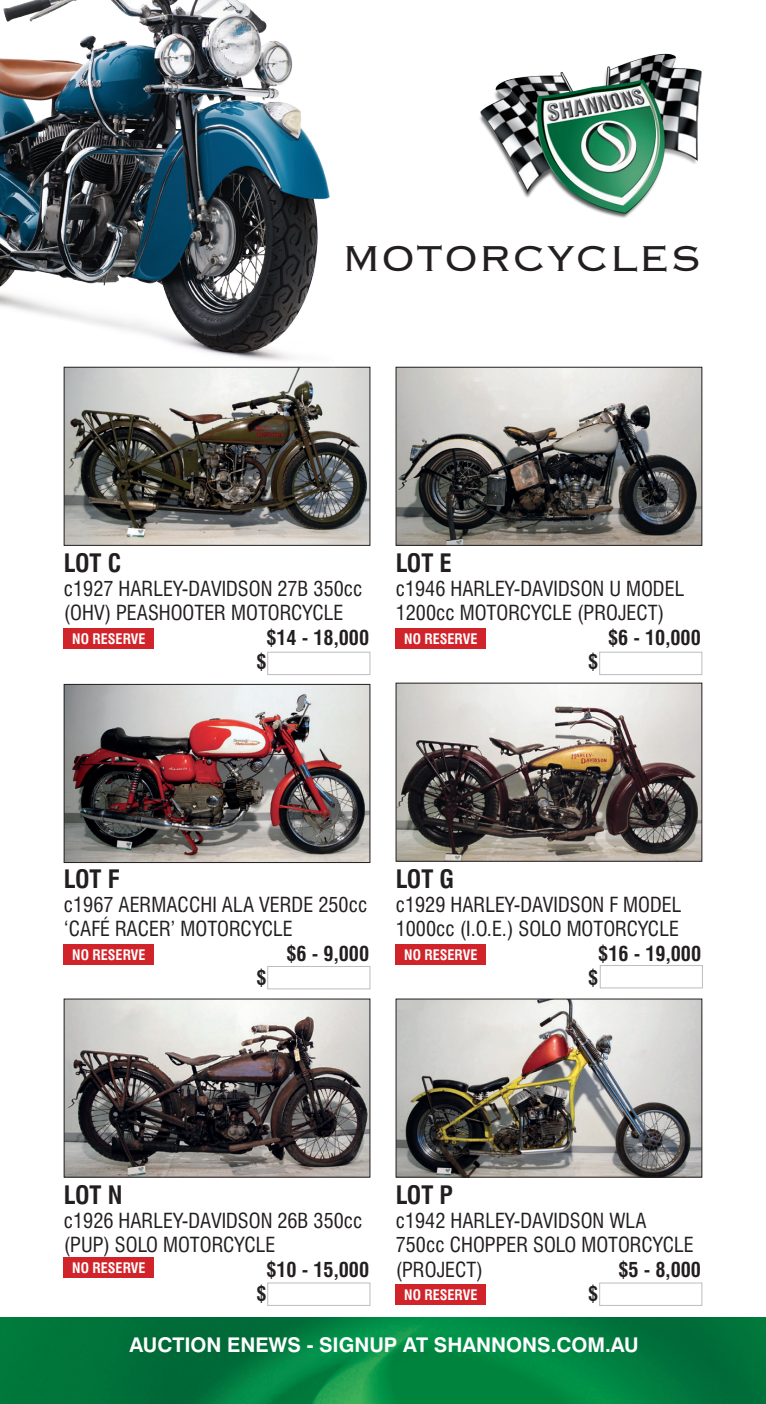
<style>
.page{position:relative;width:766px;height:1404px;background:#fff}
.page>*{position:absolute;margin:0;border:0;box-sizing:border-box;transform-origin:0 0}
.t1{font:300 47.25px "Copperplate";color:#231f20}
.t2{font:700 condensed 24.75px "Swiss 721 BT";color:#231f20}
.t3{font:condensed 20.25px/24.3px "Swiss 721 BT";color:#231f20}
.t4{font:700 condensed 20.25px/24.3px "Swiss 721 BT";color:#231f20}
.t5{font:700 20.25px "Swiss 721 BT";color:#fff}
.t6{font:700 condensed 14.17px "Swiss 721 BT";color:#fff}
</style>
<div class="page">
<img style="left:0;top:1317px;width:765px;height:86px">
<img style="left:397px;top:684px;width:303px;height:175px">
<img style="left:66px;top:686px;width:302px;height:174px">
<div style="left:64px;top:684px;width:306px;height:178px;border:1px solid #231f20"></div>
<div style="left:267px;top:966px;width:103px;height:23px;border:1px solid #bcbdc0"></div>
<div style="left:599px;top:965px;width:103px;height:23px;border:1px solid #bcbdc0"></div>
<img style="left:66px;top:392px;width:302px;height:151px">
<img style="left:397px;top:369px;width:303px;height:174px">
<div style="left:395px;top:367px;width:307px;height:178px;border:1px solid #231f20"></div>
<img style="left:66px;top:1000px;width:302px;height:175px">
<img style="left:397px;top:1000px;width:303px;height:175px">
<div style="left:599px;top:1282px;width:103px;height:23px;border:1px solid #bcbdc0"></div>
<div style="left:267px;top:1282px;width:103px;height:23px;border:1px solid #bcbdc0"></div>
<div style="left:267px;top:652px;width:103px;height:22px;border:1px solid #bcbdc0"></div>
<div style="left:599px;top:652px;width:103px;height:22px;border:1px solid #bcbdc0"></div>
<img style="left:480px;top:53px;width:222px;height:165px">
<div style="left:64px;top:628px;width:90px;height:20px;background:#d1232a"></div>
<div style="left:64px;top:944px;width:90px;height:20px;background:#d1232a"></div>
<div style="left:64px;top:1256px;width:90px;height:21px;background:#d1232a"></div>
<div style="left:395px;top:1284px;width:91px;height:20px;background:#d1232a"></div>
<div style="left:395px;top:944px;width:91px;height:20px;background:#d1232a"></div>
<div style="left:395px;top:628px;width:91px;height:20px;background:#d1232a"></div>
<img style="left:0;top:0;width:371px;height:392px">
<h1 class="t1" style="left:341px;top:227px;width:361px">MOTORCYCLES</h1>
<p class="t2" style="left:64px;top:548px;width:59px">LO T C</p>
<p class="t3" style="left:64px;top:576px;width:300px">C1927 HARLEY-DAVIDSON 27B 350CC (OHV) PEASHOOTER MOTORCYCLE</p>
<p class="t4" style="left:256px;top:625px;width:114px;text-indent:10px">$14 - 18,000 $</p>
<p class="t6" style="left:72px;top:630px;width:75px">NO RESERVE</p>
<p class="t2" style="left:395px;top:548px;width:58px">LO T E</p>
<p class="t3" style="left:395px;top:576px;width:290px">C1946 HARLEY-DAVIDSON U MODEL<br>1200CC MOTORCYCLE</p>
<p class="t3" style="left:577px;top:601px;width:89px">(PROJECT)</p>
<p class="t4" style="left:608px;top:625px;width:94px">$6 - 10,000</p>
<p class="t4" style="left:588px;top:649px;width:12px">$</p>
<p class="t6" style="left:404px;top:630px;width:75px">NO RESERVE</p>
<p class="t2" style="left:64px;top:863px;width:57px">LO T F</p>
<p class="t3" style="left:64px;top:892px;width:305px">C1967 AERMACCHI ALA VERDE 250CC ‘CAFÉ RACER’ MOTORCYCLE</p>
<p class="t4" style="left:286px;top:941px;width:84px">$6 - 9,000</p>
<p class="t4" style="left:256px;top:965px;width:12px">$</p>
<p class="t6" style="left:72px;top:946px;width:75px">NO RESERVE</p>
<p class="t2" style="left:395px;top:863px;width:57px">LO T G</p>
<p class="t3" style="left:395px;top:892px;width:287px">C1929 HARLEY-DAVIDSON F MODEL<br>1000CC (I.O.E.) SOLO MOTORCYCLE</p>
<p class="t4" style="left:588px;top:941px;width:114px;text-indent:10px">$16 - 19,000 $</p>
<p class="t6" style="left:404px;top:946px;width:75px">NO RESERVE</p>
<p class="t2" style="left:64px;top:1179px;width:60px">LO T N</p>
<p class="t3" style="left:64px;top:1208px;width:300px">C1926 HARLEY-DAVIDSON 26B 350CC (PUP) SOLO</p>
<p class="t3" style="left:163px;top:1232px;width:72px">MOTORCYCLE</p>
<p class="t4" style="left:256px;top:1256px;width:114px;text-indent:10px">$10 - 15,000 $</p>
<p class="t6" style="left:72px;top:1258px;width:75px">NO RESERVE</p>
<p class="t2" style="left:395px;top:1179px;width:56px">LO T P</p>
<p class="t3" style="left:395px;top:1208px;width:241px">C1942 HARLEY-DAVIDSON WLA<br>750CC CHOPPER SOLO</p>
<p class="t3" style="left:581px;top:1232px;width:72px">MOTORCYCLE</p>
<p class="t3" style="left:395px;top:1256px;width:89px">(PROJECT)</p>
<p class="t4" style="left:618px;top:1256px;width:84px">$5 - 8,000</p>
<p class="t4" style="left:588px;top:1281px;width:12px">$</p>
<p class="t6" style="left:404px;top:1286px;width:75px">NO RESERVE</p>
<p class="t5" style="left:129px;top:1331px;width:510px">AUCTION ENEWS - SIGNUP AT SHANNONS.COM.AU</p>
</div>
